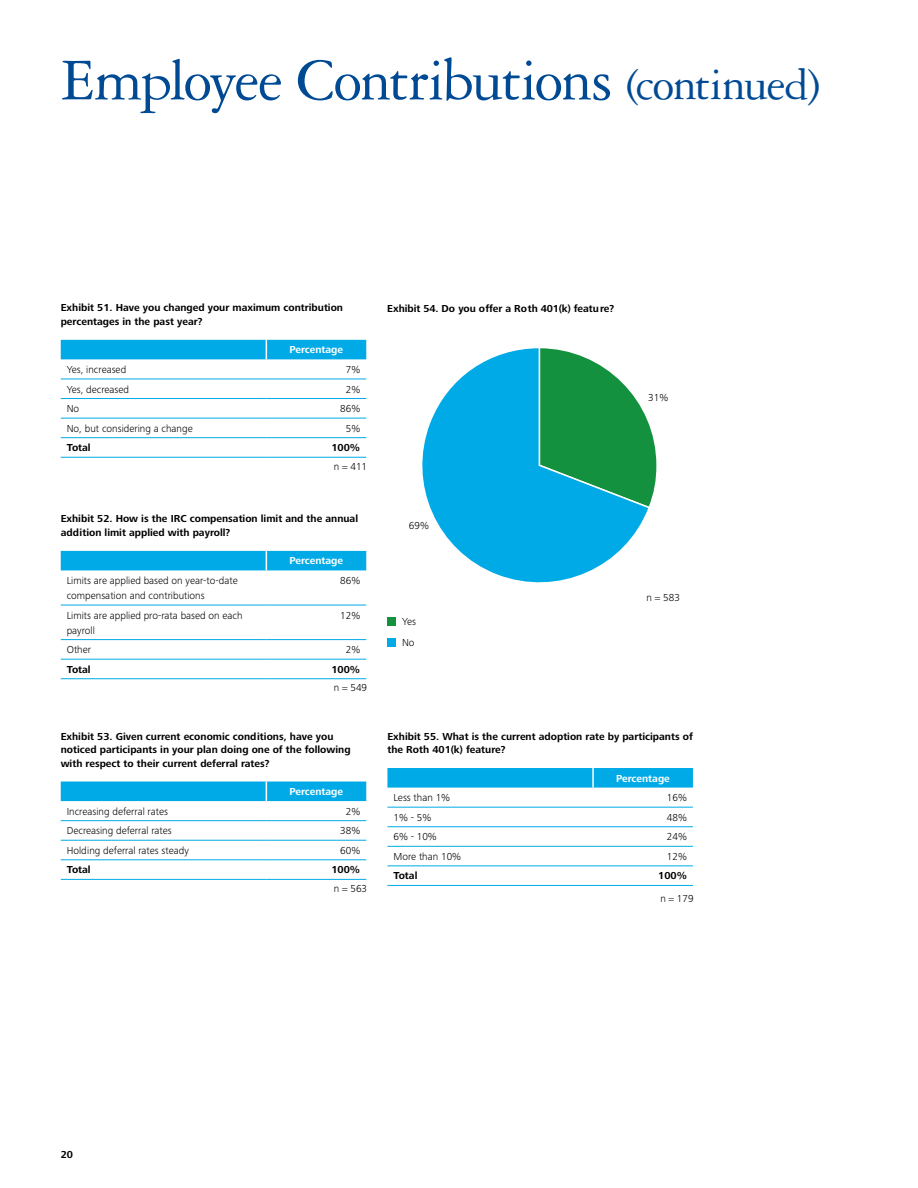
<style>
.page{position:relative;width:918px;height:1188px;background:#fff}
.page>*{position:absolute;margin:0;border:0;box-sizing:border-box;transform-origin:0 0}
.t1{font:63px "Garamond 3 LT Std";letter-spacing:-.035em;color:#004a94}
.t2{font:700 10.5px/13.5px "Frutiger Next Pro";color:#000}
.t3{font:300 10.5px/15px "Frutiger Next Pro";color:#000}
.t4{font:700 10.5px "Frutiger Next Pro";color:#fff}
.s1{font-size:48px}
</style>
<div class="page">
<hr style="left:61px;top:379px;width:205px;height:1px;background:#00aae7">
<hr style="left:266px;top:379px;width:100px;height:1px;background:#00aae7">
<hr style="left:61px;top:398px;width:205px;height:1px;background:#00aae7">
<hr style="left:266px;top:398px;width:100px;height:1px;background:#00aae7">
<hr style="left:61px;top:418px;width:205px;height:1px;background:#00aae7">
<hr style="left:266px;top:418px;width:100px;height:1px;background:#00aae7">
<hr style="left:61px;top:437px;width:205px;height:1px;background:#00aae7">
<hr style="left:266px;top:437px;width:100px;height:1px;background:#00aae7">
<hr style="left:61px;top:457px;width:205px;height:1px;background:#00aae7">
<hr style="left:266px;top:457px;width:100px;height:1px;background:#00aae7">
<div style="left:61px;top:340px;width:305px;height:19px;background:#00aae7"></div>
<hr style="left:61px;top:605px;width:205px;height:1px;background:#00aae7">
<hr style="left:266px;top:605px;width:100px;height:1px;background:#00aae7">
<hr style="left:61px;top:639px;width:205px;height:1px;background:#00aae7">
<hr style="left:266px;top:639px;width:100px;height:1px;background:#00aae7">
<hr style="left:61px;top:659px;width:205px;height:1px;background:#00aae7">
<hr style="left:266px;top:659px;width:100px;height:1px;background:#00aae7">
<hr style="left:61px;top:678px;width:205px;height:1px;background:#00aae7">
<hr style="left:266px;top:678px;width:100px;height:1px;background:#00aae7">
<div style="left:61px;top:551px;width:305px;height:19px;background:#00aae7"></div>
<hr style="left:61px;top:820px;width:205px;height:1px;background:#00aae7">
<hr style="left:266px;top:820px;width:100px;height:1px;background:#00aae7">
<hr style="left:61px;top:840px;width:205px;height:1px;background:#00aae7">
<hr style="left:266px;top:840px;width:100px;height:1px;background:#00aae7">
<hr style="left:61px;top:859px;width:205px;height:1px;background:#00aae7">
<hr style="left:266px;top:859px;width:100px;height:1px;background:#00aae7">
<hr style="left:61px;top:879px;width:205px;height:1px;background:#00aae7">
<hr style="left:266px;top:879px;width:100px;height:1px;background:#00aae7">
<div style="left:61px;top:782px;width:305px;height:19px;background:#00aae7"></div>
<div style="left:387px;top:768px;width:306px;height:20px;background:#00aae7"></div>
<hr style="left:387px;top:807px;width:206px;height:1px;background:#00aae7">
<hr style="left:593px;top:807px;width:100px;height:1px;background:#00aae7">
<hr style="left:387px;top:826px;width:206px;height:1px;background:#00aae7">
<hr style="left:593px;top:826px;width:100px;height:1px;background:#00aae7">
<hr style="left:387px;top:846px;width:206px;height:1px;background:#00aae7">
<hr style="left:593px;top:846px;width:100px;height:1px;background:#00aae7">
<hr style="left:387px;top:866px;width:206px;height:1px;background:#00aae7">
<hr style="left:593px;top:866px;width:100px;height:1px;background:#00aae7">
<hr style="left:387px;top:885px;width:206px;height:1px;background:#00aae7">
<hr style="left:593px;top:885px;width:100px;height:1px;background:#00aae7">
<hr style="left:592px;top:768px;width:2px;height:20px;background:#fff">
<svg style="left:651px;top:431px;width:6px;height:69px"></svg>
<svg style="left:422px;top:348px;width:229px;height:235px;fill:#00aae7"></svg>
<div style="left:387px;top:639px;width:9px;height:8px;background:#00aae7"></div>
<div style="left:387px;top:618px;width:9px;height:8px;background:#14913e"></div>
<h1 class="t1" style="left:61px;top:46px;width:761px">Employee Contributions <span class="s1">(continued)</span></h1>
<p class="t2" style="left:61px;top:301px;width:284px">Exhibit 51. Have you changed your maximum contribution percentages in the past year?</p>
<p class="t4" style="left:289px;top:344px;width:55px">Percentage</p>
<p class="t3" style="left:67px;top:362px;width:61px">Yes, increased</p>
<p class="t3" style="left:346px;top:362px;width:16px">7%</p>
<p class="t3" style="left:67px;top:382px;width:64px">Yes, decreased</p>
<p class="t3" style="left:346px;top:382px;width:16px">2%</p>
<p class="t3" style="left:67px;top:401px;width:14px">No</p>
<p class="t3" style="left:340px;top:401px;width:22px">86%</p>
<p class="t3" style="left:67px;top:421px;width:127px">No, but considering a change</p>
<p class="t3" style="left:346px;top:421px;width:16px">5%</p>
<p class="t2" style="left:67px;top:441px;width:26px">Total</p>
<p class="t2" style="left:331px;top:441px;width:30px">100%</p>
<p class="t3" style="left:334px;top:459px;width:35px">n = 411</p>
<p class="t2" style="left:61px;top:512px;width:299px">Exhibit 52. How is the IRC compensation limit and the annual addition limit applied with payroll?</p>
<p class="t4" style="left:289px;top:555px;width:55px">Percentage</p>
<p class="t3" style="left:67px;top:573px;width:173px">Limits are applied based on year-to-date compensation and contributions</p>
<p class="t3" style="left:340px;top:573px;width:22px">86%</p>
<p class="t3" style="left:67px;top:608px;width:177px">Limits are applied pro-rata based on each payroll</p>
<p class="t3" style="left:340px;top:608px;width:22px">12%</p>
<p class="t3" style="left:67px;top:642px;width:26px">Other</p>
<p class="t3" style="left:346px;top:642px;width:16px">2%</p>
<p class="t2" style="left:67px;top:662px;width:26px">Total</p>
<p class="t2" style="left:331px;top:662px;width:30px">100%</p>
<p class="t3" style="left:334px;top:680px;width:35px">n = 549</p>
<p class="t2" style="left:61px;top:729px;width:291px">Exhibit 53. Given current economic conditions, have you noticed participants in your plan doing one of the following with respect to their current deferral rates?</p>
<p class="t4" style="left:289px;top:786px;width:55px">Percentage</p>
<p class="t3" style="left:67px;top:804px;width:103px">Increasing deferral rates</p>
<p class="t3" style="left:346px;top:804px;width:16px">2%</p>
<p class="t3" style="left:67px;top:823px;width:107px">Decreasing deferral rates</p>
<p class="t3" style="left:340px;top:823px;width:22px">38%</p>
<p class="t3" style="left:67px;top:843px;width:124px">Holding deferral rates steady</p>
<p class="t3" style="left:340px;top:843px;width:22px">60%</p>
<p class="t2" style="left:67px;top:863px;width:26px">Total</p>
<p class="t2" style="left:331px;top:863px;width:30px">100%</p>
<p class="t3" style="left:334px;top:881px;width:35px">n = 563</p>
<p class="t2" style="left:387px;top:302px;width:229px">Exhibit 54. Do you offer a Roth 401(k) feature?</p>
<p class="t3" style="left:648px;top:390px;width:22px">31%</p>
<p class="t3" style="left:409px;top:518px;width:22px">69%</p>
<p class="t3" style="left:402px;top:614px;width:15px">Yes</p>
<p class="t3" style="left:402px;top:635px;width:14px">No</p>
<p class="t3" style="left:647px;top:590px;width:35px">n = 583</p>
<p class="t2" style="left:387px;top:729px;width:307px">Exhibit 55. What is the current adoption rate by participants of the Roth 401(k) feature?</p>
<p class="t4" style="left:616px;top:772px;width:55px">Percentage</p>
<p class="t3" style="left:393px;top:790px;width:58px">Less than 1%</p>
<p class="t3" style="left:667px;top:790px;width:22px">16%</p>
<p class="t3" style="left:393px;top:810px;width:39px">1% - 5%</p>
<p class="t3" style="left:667px;top:810px;width:22px">48%</p>
<p class="t3" style="left:393px;top:829px;width:45px">6% - 10%</p>
<p class="t3" style="left:667px;top:829px;width:22px">24%</p>
<p class="t3" style="left:393px;top:849px;width:69px">More than 10%</p>
<p class="t3" style="left:667px;top:849px;width:22px">12%</p>
<p class="t2" style="left:393px;top:869px;width:26px">Total</p>
<p class="t2" style="left:658px;top:869px;width:30px">100%</p>
<p class="t3" style="left:660px;top:891px;width:35px">n = 179</p>
<p class="t2" style="left:61px;top:1147px;width:14px">20</p>
</div>
